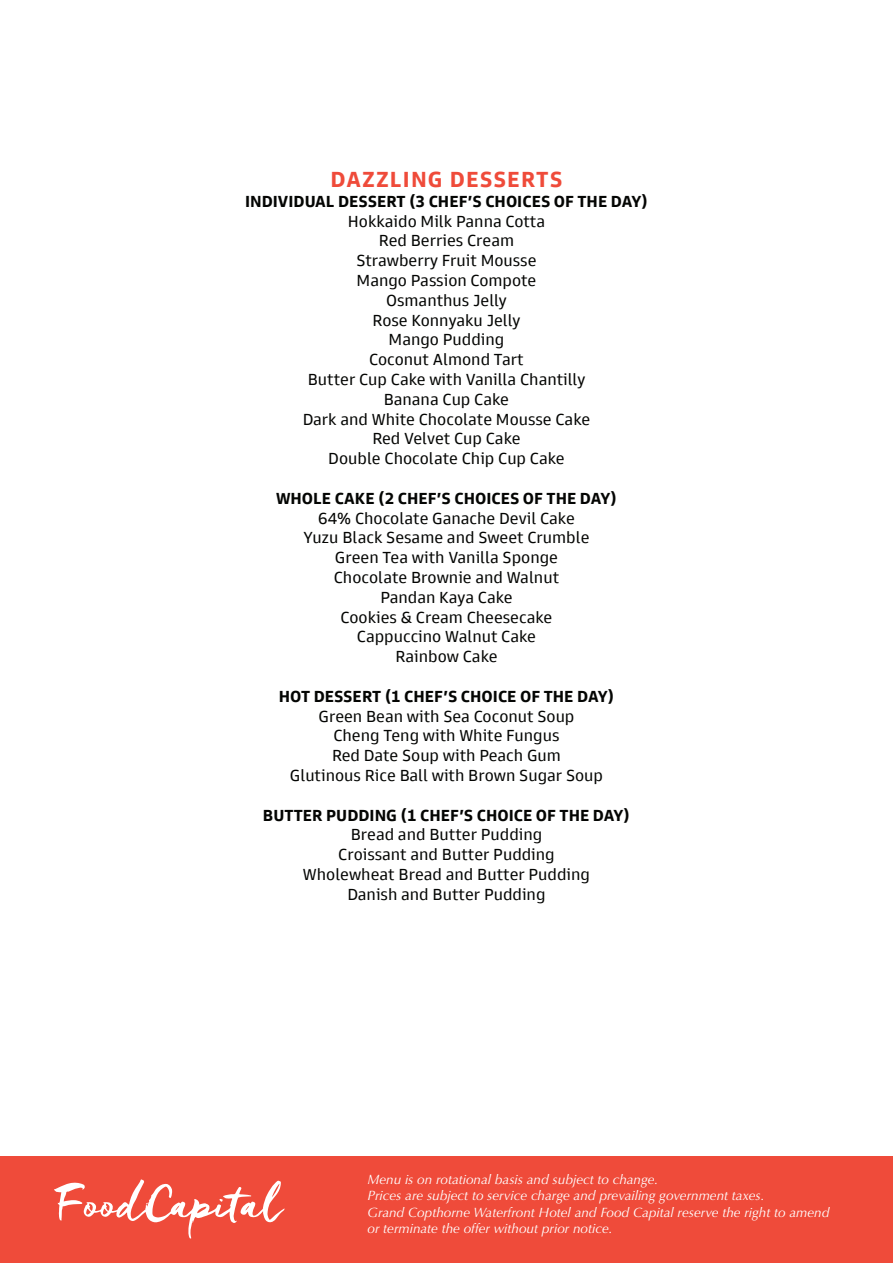
<style>
.page{position:relative;width:893px;height:1263px;background:#fff}
.page>*{position:absolute;margin:0;border:0;box-sizing:border-box;transform-origin:0 0}
.t1{font:700 22.5px "Goldman Sans";letter-spacing:.05em;color:#ef4b3a}
.t2{font:16.5px/19.8px "Goldman Sans";color:#040503;text-align:center}
.t3{font:700 16.5px "Goldman Sans";color:#040503}
.t4{font:italic 13.5px/16.2px "Optima";color:#fff}
</style>
<div class="page">
<div style="left:0;top:1156px;width:893px;height:107px;background:#ef4b3a"></div>
<svg style="left:54px;top:1179px;width:231px;height:59px"></svg>
<h1 class="t1" style="left:331px;top:165px;width:233px">DAZZLING DESSERTS</h1>
<p class="t3" style="left:245px;top:191px;width:404px">INDIVIDUAL DESSERT (3 CHEF’S CHOICES OF THE DAY)</p>
<p class="t2" style="left:303px;top:211px;width:289px">Hokkaido Milk Panna Cotta<br>Red Berries Cream<br>Strawberry Fruit Mousse<br>Mango Passion Compote<br>Osmanthus Jelly<br>Rose Konnyaku Jelly<br>Mango Pudding<br>Coconut Almond Tart<br>Butter Cup Cake with Vanilla Chantilly<br>Banana Cup Cake<br>Dark and White Chocolate Mousse Cake<br>Red Velvet Cup Cake<br>Double Chocolate Chip Cup Cake</p>
<p class="t3" style="left:276px;top:488px;width:342px">WHOLE CAKE (2 CHEF’S CHOICES OF THE DAY)</p>
<p class="t2" style="left:303px;top:508px;width:288px">64% Chocolate Ganache Devil Cake<br>Yuzu Black Sesame and Sweet Crumble<br>Green Tea with Vanilla Sponge<br>Chocolate Brownie and Walnut<br>Pandan Kaya Cake<br>Cookies &amp; Cream Cheesecake<br>Cappuccino Walnut Cake<br>Rainbow Cake</p>
<p class="t3" style="left:279px;top:686px;width:337px">HOT DESSERT (1 CHEF’S CHOICE OF THE DAY)</p>
<p class="t2" style="left:290px;top:706px;width:315px">Green Bean with Sea Coconut Soup<br>Cheng Teng with White Fungus<br>Red Date Soup with Peach Gum<br>Glutinous Rice Ball with Brown Sugar Soup</p>
<p class="t3" style="left:263px;top:804px;width:369px">BUTTER PUDDING (1 CHEF’S CHOICE OF THE DAY)</p>
<p class="t2" style="left:303px;top:825px;width:289px">Bread and Butter Pudding<br>Croissant and Butter Pudding<br>Wholewheat Bread and Butter Pudding<br>Danish and Butter Pudding</p>
<p class="t4" style="left:368px;top:1171px;width:463px">Menu is on rotational basis and subject to change.<br>Prices are subject to service charge and prevailing government taxes.<br>Grand Copthorne Waterfront Hotel and Food Capital reserve the right to amend or terminate the offer without prior notice.</p>
</div>
